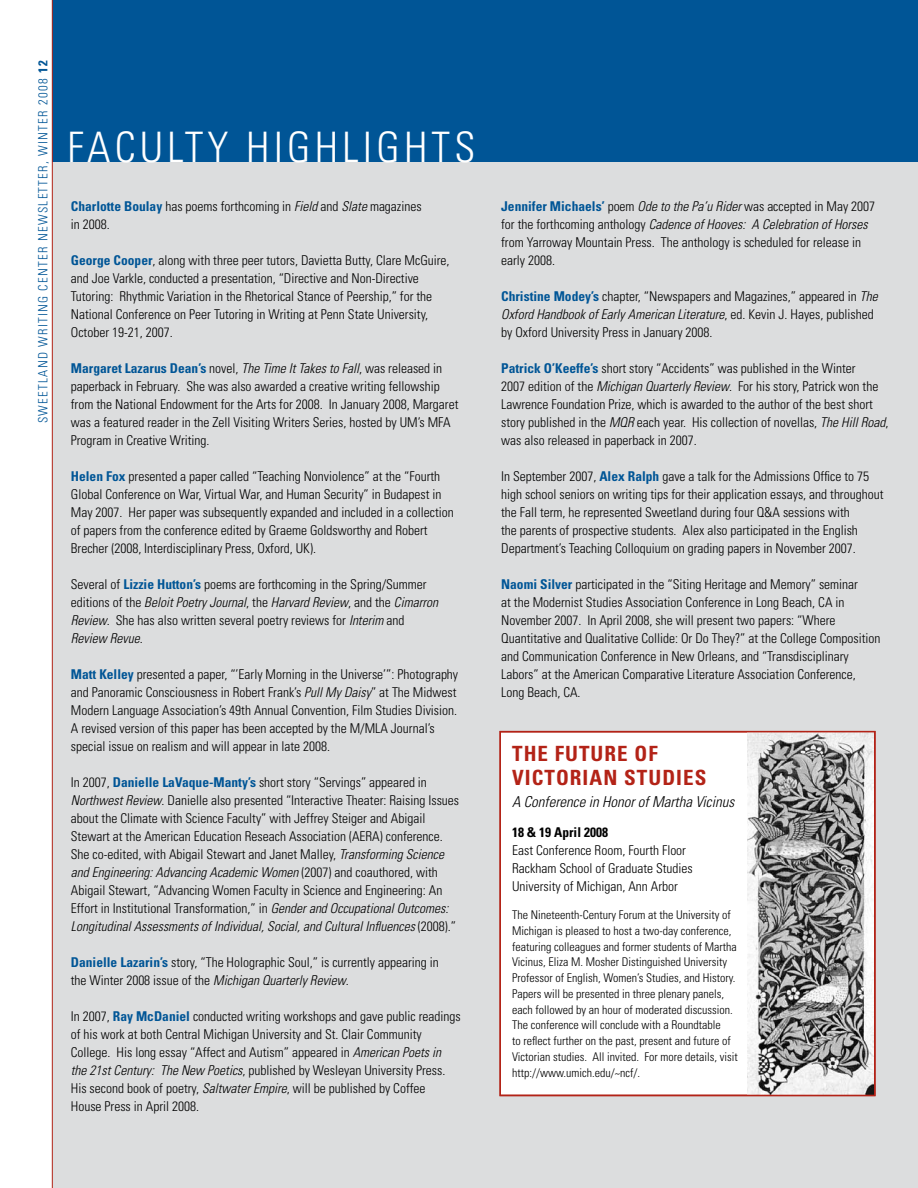
<style>
.page{position:relative;width:918px;height:1188px;background:#fff}
.page>*{position:absolute;margin:0;border:0;box-sizing:border-box;transform-origin:0 0}
.t1{font:300 condensed 42px "Univers";letter-spacing:.1em;color:#fff}
.t2{font:700 condensed 21px/24px "Univers";letter-spacing:.05em;color:#b32317}
.t3{font:italic 300 condensed 15px "Univers";color:#000}
.t4{font:300 condensed 13.5px/18px "Univers";color:#000}
.t5{font:700 condensed 13.5px "Univers";color:#000}
.t6{font:300 condensed 12.75px "Univers";letter-spacing:.1em;color:#005596}
.t7{font:300 condensed 12px/15.8px "Univers";color:#000}
.s1{font-weight:700}
.s2{font-weight:700;color:#005596}
.s3{font-style:italic}
</style>
<div class="page">
<div style="left:52px;top:145px;width:866px;height:1043px;background:#dcddde"></div>
<div style="left:500px;top:732px;width:375px;height:363px;background:#fff"></div>
<div style="left:52px;top:0;width:866px;height:162px;background:#005596"></div>
<hr style="left:52px;top:0;width:1px;height:1188px;background:#b32317">
<img style="left:747px;top:734px;width:126px;height:359px">
<div style="left:500px;top:731px;width:376px;height:365px;border:2px solid #b32317"></div>
<p class="t6" style="left:35px;top:423px;width:364px;rotate:-90deg">SWEETLAND WRITING CENTER NEWSLETTER, WINTER 2008 <span class="s1">12</span></p>
<h1 class="t1" style="left:68px;top:122px;width:409px">FACULTY HIGHLIGHTS</h1>
<p class="t4" style="left:71px;top:197px;width:352px"><span class="s2">Charlotte Boulay</span> has poems forthcoming in <span class="s3">Field</span> and <span class="s3">Slate</span> magazines in 2008.</p>
<p class="t4" style="left:71px;top:251px;width:380px"><span class="s2">George Cooper</span>, along with three peer tutors, Davietta Butty, Clare McGuire, and Joe Varkle, conducted a presentation, “Directive and Non-Directive Tutoring: Rhythmic Variation in the Rhetorical Stance of Peership,” for the National Conference on Peer Tutoring in Writing at Penn State University, October 19-21, 2007.</p>
<p class="t4" style="left:71px;top:359px;width:389px"><span class="s2">Margaret Lazarus Dean’s</span> novel, <span class="s3">The Time It Takes to Fall</span>, was released in paperback in February. She was also awarded a creative writing fellowship from the National Endowment for the Arts for 2008. In January 2008, Margaret was a featured reader in the Zell Visiting Writers Series, hosted by UM’s MFA Program in Creative Writing.</p>
<p class="t4" style="left:71px;top:467px;width:384px"><span class="s2">Helen Fox</span> presented a paper called “Teaching Nonviolence” at the “Fourth Global Conference on War, Virtual War, and Human Security” in Budapest in May 2007. Her paper was subsequently expanded and included in a collection of papers from the conference edited by Graeme Goldsworthy and Robert Brecher (2008, Interdisciplinary Press, Oxford, UK).</p>
<p class="t4" style="left:71px;top:575px;width:369px">Several of <span class="s2">Lizzie Hutton’s</span> poems are forthcoming in the Spring/Summer editions of the <span class="s3">Beloit Poetry Journal</span>, the <span class="s3">Harvard Review</span>, and the <span class="s3">Cimarron Review</span>. She has also written several poetry reviews for <span class="s3">Interim</span> and <span class="s3">Review Revue</span>.</p>
<p class="t4" style="left:71px;top:665px;width:389px"><span class="s2">Matt Kelley</span> presented a paper, “’Early Morning in the Universe’”: Photography and Panoramic Consciousness in Robert Frank’s <span class="s3">Pull My Daisy</span>” at The Midwest Modern Language Association’s 49th Annual Convention, Film Studies Division.<br>A revised version of this paper has been accepted by the M/MLA Journal’s special issue on realism and will appear in late 2008.</p>
<p class="t4" style="left:71px;top:773px;width:390px">In 2007, <span class="s2">Danielle LaVaque-Manty’s</span> short story “Servings” appeared in <span class="s3">Northwest Review</span>. Danielle also presented “Interactive Theater: Raising Issues about the Climate with Science Faculty” with Jeffrey Steiger and Abigail Stewart at the American Education Reseach Association (AERA) conference.<br>She co-edited, with Abigail Stewart and Janet Malley, <span class="s3">Transforming Science and Engineering: Advancing Academic Women</span> (2007) and coauthored, with Abigail Stewart, “Advancing Women Faculty in Science and Engineering: An Effort in Institutional Transformation,” in <span class="s3">Gender and Occupational Outcomes:<br>Longitudinal Assessments of Individual, Social, and Cultural Influences</span> (2008).”</p>
<p class="t4" style="left:71px;top:953px;width:369px"><span class="s2">Danielle Lazarin’s</span> story, “The Holographic Soul,” is currently appearing in the Winter 2008 issue of the <span class="s3">Michigan Quarterly Review</span>.</p>
<p class="t4" style="left:71px;top:1007px;width:391px">In 2007, <span class="s2">Ray McDaniel</span> conducted writing workshops and gave public readings of his work at both Central Michigan University and St. Clair Community College. His long essay “Affect and Autism” appeared in <span class="s3">American Poets in<br>the 21st Century: The New Poetics</span>, published by Wesleyan University Press.<br>His second book of poetry, <span class="s3">Saltwater Empire</span>, will be published by Coffee<br>House Press in April 2008.</p>
<p class="t4" style="left:501px;top:197px;width:376px"><span class="s2">Jennifer Michaels’</span> poem <span class="s3">Ode to the Pa’u Rider</span> was accepted in May 2007 for the forthcoming anthology <span class="s3">Cadence of Hooves: A Celebration of Horses </span>from Yarroway Mountain Press. The anthology is scheduled for release in early 2008.</p>
<p class="t4" style="left:501px;top:287px;width:378px"><span class="s2">Christine Modey’s</span> chapter, “Newspapers and Magazines,” appeared in <span class="s3">The<br>Oxford Handbook of Early American Literature</span>, ed. Kevin J. Hayes, published by Oxford University Press in January 2008.</p>
<p class="t4" style="left:501px;top:359px;width:389px"><span class="s2">Patrick O’Keeffe’s</span> short story “Accidents” was published in the Winter<br>2007 edition of the <span class="s3">Michigan Quarterly Review</span>. For his story, Patrick won the Lawrence Foundation Prize, which is awarded to the author of the best short story published in the <span class="s3">MQR</span> each year. His collection of novellas, <span class="s3">The Hill Road</span>, was also released in paperback in 2007.</p>
<p class="t4" style="left:501px;top:467px;width:384px">In September 2007, <span class="s2">Alex Ralph</span> gave a talk for the Admissions Office to 75 high school seniors on writing tips for their application essays, and throughout the Fall term, he represented Sweetland during four Q&amp;A sessions with<br>the parents of prospective students. Alex also participated in the English Department’s Teaching Colloquium on grading papers in November 2007.</p>
<p class="t4" style="left:501px;top:575px;width:381px"><span class="s2">Naomi Silver</span> participated in the “Siting Heritage and Memory” seminar<br>at the Modernist Studies Association Conference in Long Beach, CA in November 2007. In April 2008, she will present two papers: “Where Quantitative and Qualitative Collide: Or Do They?” at the College Composition and Communication Conference in New Orleans, and “Transdisciplinary Labors” at the American Comparative Literature Association Conference, Long Beach, CA.</p>
<h2 class="t2" style="left:512px;top:741px;width:196px">THE FUTURE OF<br>VICTORIAN STUDIES</h2>
<p class="t3" style="left:512px;top:793px;width:224px">A Conference in Honor of Martha Vicinus</p>
<p class="t5" style="left:512px;top:824px;width:97px">18 &amp; 19 April 2008</p>
<p class="t4" style="left:512px;top:842px;width:182px">East Conference Room, Fourth Floor<br>Rackham School of Graduate Studies<br>University of Michigan, Ann Arbor</p>
<p class="t7" style="left:512px;top:907px;width:227px">The Nineteenth-Century Forum at the University of Michigan is pleased to host a two-day conference, featuring colleagues and former students of Martha Vicinus, Eliza M. Mosher Distinguished University Professor of English, Women’s Studies, and History.<br>Papers will be presented in three plenary panels, each followed by an hour of moderated discussion.<br>The conference will conclude with a Roundtable<br>to reflect further on the past, present and future of Victorian studies. All invited. For more details, visit http://www.umich.edu/~ncf/.</p>
</div>
